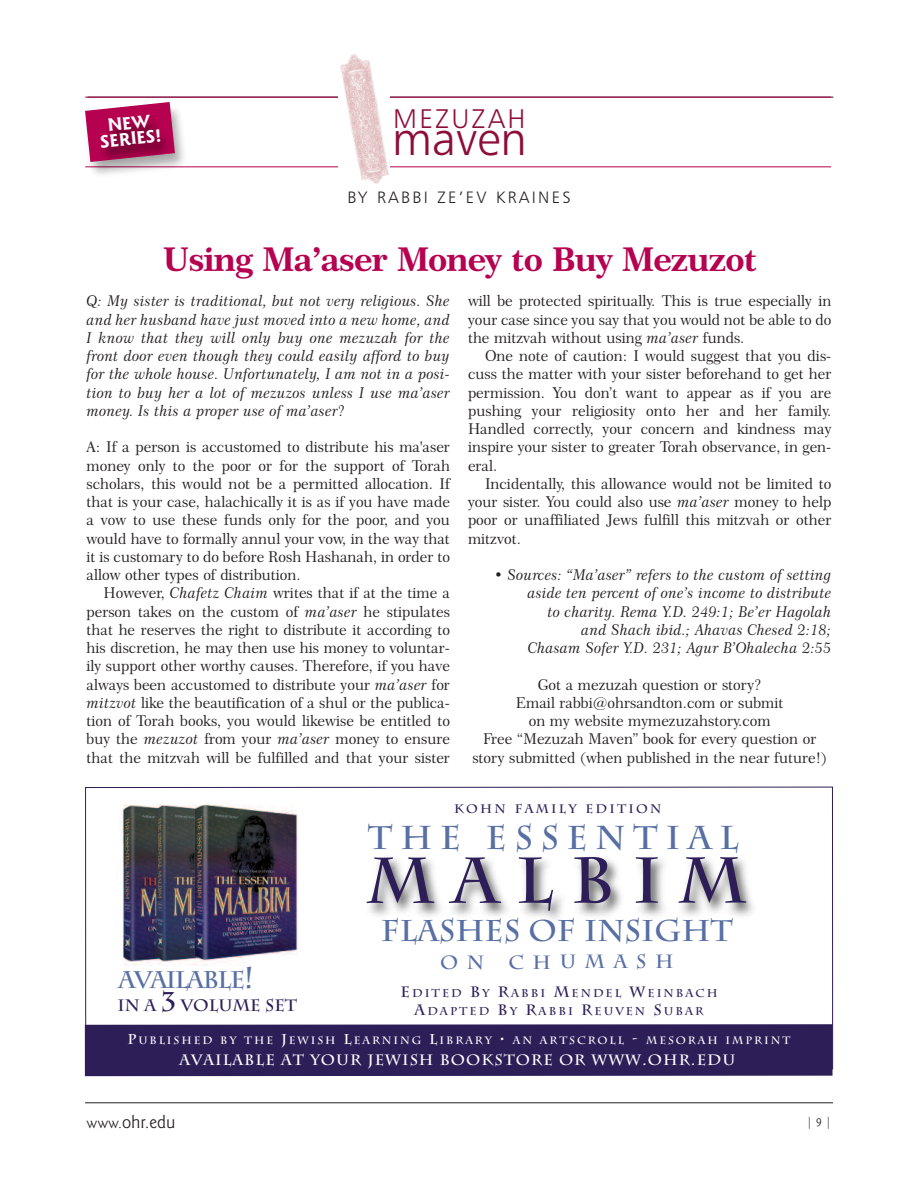
<style>
.page{position:relative;width:918px;height:1188px;background:#fff}
.page>*{position:absolute;margin:0;border:0;box-sizing:border-box;transform-origin:0 0}
.t1{font:700 64.5px "Charlemagne Std";letter-spacing:.27em;color:#2d1e58}
.t2{font:48px "Humanist 777 BT Light B";color:#8d0d3a}
.t3{font:33px "Century 751 BT Bold B";letter-spacing:-.03em;color:#b60150}
.t4{font:700 33px "Charlemagne Std";letter-spacing:.235em;color:#586fa4}
.t5{font:700 30px "Charlemagne Std";color:#586fa4}
.t6{font:27px "Humanist 777 BT Light B";letter-spacing:.085em;color:#8d0d3a}
.t7{font:700 24px "Charlemagne Std";letter-spacing:-.07em;color:#586fa4}
.t8{font:700 19.2px "Charlemagne Std";letter-spacing:.45em;color:#586fa4}
.t9{font:300 18px "Goudy Sans IT Cby BT";color:#231f20}
.t10{font:700 18px/15.6px "Goudy Sans IT Cby BT";color:#fff;text-align:center}
.t11{font:16.5px "Humanist 777 BT Light B";letter-spacing:.14em;color:#231f20}
.t12{font:700 16.5px "Charlemagne Std";color:#2d1e58}
.t13{font:15px/18.3px "Century 751 BT Roman No 2 B";color:#231f20;text-align:justify}
.t14{font:15px/18.3px "Century 751 BT No 2 Italic B";color:#231f20;text-align:justify}
.t15{font:700 15px "Charlemagne Std";letter-spacing:.07em;color:#fff}
.t16{font:700 12.3px "Charlemagne Std";letter-spacing:.18em;color:#2d1e58}
.t17{font:300 12px "Goudy Sans IT Cby BT";color:#231f20}
.t18{font:700 11.25px "Charlemagne Std";letter-spacing:.18em;color:#2d1e58}
.t19{font:700 10.65px "Charlemagne Std";letter-spacing:.18em;color:#fff}
.s1{font-family:"Century 751 BT No 2 Italic B"}
.s2{font-size:30.15px}
.s3{font-size:27px}
.s4{font-size:15px}
.s5{font-size:14.25px}
</style>
<div class="page">
<hr style="left:85px;top:167px;width:746px;height:1px;background:#b60150">
<hr style="left:85px;top:1103px;width:748px;height:1px;background:#231f20">
<hr style="left:87px;top:97px;width:746px;height:1px;background:#231f20">
<hr style="left:85px;top:97px;width:746px;height:1px;background:#b60150">
<img style="left:85px;top:96px;width:111px;height:79px">
<img style="left:339px;top:54px;width:50px;height:130px">
<div style="left:85px;top:1024px;width:748px;height:52px;background:#2d1e58"></div>
<img style="left:369px;top:857px;width:384px;height:63px">
<img style="left:122px;top:804px;width:176px;height:162px">
<p class="t10" style="left:98px;top:118px;width:63px;rotate:-6deg">NEW<br>SERIES!</p>
<h3 class="t6" style="left:393px;top:103px;width:134px">MEZUZAH</h3>
<h2 class="t2" style="left:392px;top:110px;width:137px">maven</h2>
<p class="t11" style="left:348px;top:188px;width:225px">BY RABBI ZE’EV KRAINES</p>
<h3 class="t3" style="left:163px;top:240px;width:596px">Using Ma’aser Money to Buy Mezuzot</h3>
<p class="t14" style="left:87px;top:292px;width:365px">Q: My sister is traditional, but not very religious. She and her husband have just moved into a new home, and I know that they will only buy one mezuzah for the front door even though they could easily afford to buy for the whole house. Unfortunately, I am not in a posi&shy;tion to buy her a lot of mezuzos unless I use ma’aser money. Is this a proper use of ma’aser?</p>
<p class="t13" style="left:87px;top:438px;width:365px">A: If a person is accustomed to distribute his ma'aser money only to the poor or for the support of Torah scholars, this would not be a permitted allocation. If that is your case, halachically it is as if you have made a vow to use these funds only for the poor, and you would have to formally annul your vow, in the way that it is customary to do before Rosh Hashanah, in order to allow other types of distribution.</p>
<p class="t13" style="left:87px;top:584px;width:365px;text-indent:17px">However, <span class="s1">Chafetz Chaim</span> writes that if at the time a person takes on the custom of <span class="s1">ma’aser</span> he stipulates that he reserves the right to distribute it according to his discretion, he may then use his money to voluntar&shy;ily support other worthy causes. Therefore, if you have always been accustomed to distribute your <span class="s1">ma’aser</span> for <span class="s1">mitzvot</span> like the beautification of a shul or the publica&shy;tion of Torah books, you would likewise be entitled to buy the <span class="s1">mezuzot</span> from your <span class="s1">ma’aser</span> money to ensure that the mitzvah will be fulfilled and that your sister</p>
<p class="t13" style="left:468px;top:292px;width:365px">will be protected spiritually. This is true especially in your case since you say that you would not be able to do the mitzvah without using <span class="s1">ma’aser</span> funds.</p>
<p class="t13" style="left:468px;top:347px;width:365px;text-indent:17px">One note of caution: I would suggest that you dis&shy;cuss the matter with your sister beforehand to get her permission. You don’t want to appear as if you are pushing your religiosity onto her and her family.<br>Handled correctly, your concern and kindness may inspire your sister to greater Torah observance, in gen&shy;eral.</p>
<p class="t13" style="left:468px;top:475px;width:365px;text-indent:17px">Incidentally, this allowance would not be limited to your sister. You could also use <span class="s1">ma’aser</span> money to help poor or unaffiliated Jews fulfill this mitzvah or other mitzvot.</p>
<p class="t14" style="left:494px;top:566px;width:339px;text-align:right">• Sources: “Ma’aser” refers to the custom of setting aside ten percent of one’s income to distribute<br>to charity. Rema Y.D. 249:1; Be’er Hagolah<br>and Shach ibid.; Ahavas Chesed 2:18;<br>Chasam Sofer Y.D. 231; Agur B’Ohalecha 2:55</p>
<p class="t13" style="left:472px;top:675px;width:356px;text-align:center">Got a mezuzah question or story?<br>Email rabbi@ohrsandton.com or submit<br>on my website mymezuzahstory.com<br>Free “Mezuzah Maven” book for every question or story submitted (when published in the near future!)</p>
<h3 class="t7" style="left:119px;top:966px;width:138px">AVAILABLE<span class="s2">!</span></h3>
<p class="t12" style="left:118px;top:996px;width:181px">IN A <span class="s3">3</span> VOLUME SET</p>
<p class="t16" style="left:454px;top:801px;width:209px">KOHN FAMILY EDITION</p>
<h3 class="t4" style="left:368px;top:818px;width:372px">THE ESSENTIAL</h3>
<h1 class="t1" style="left:367px;top:843px;width:382px">MALBIM</h1>
<h3 class="t5" style="left:381px;top:913px;width:354px">FLASHES OF INSIGHT</h3>
<p class="t8" style="left:440px;top:951px;width:46px">O N</p>
<p class="t8" style="left:509px;top:951px;width:167px">CHUMASH</p>
<p class="t18" style="left:400px;top:986px;width:319px"><span class="s4">E</span>DITED <span class="s4">B</span>Y <span class="s4">R</span>ABBI <span class="s4">M</span>ENDEL <span class="s4">W</span>EINBACH</p>
<p class="t18" style="left:415px;top:1004px;width:290px"><span class="s4">A</span>DAPTED <span class="s4">B</span>Y <span class="s4">R</span>ABBI <span class="s4">R</span>EUVEN <span class="s4">S</span>UBAR</p>
<p class="t19" style="left:127px;top:1034px;width:664px"><span class="s5">P</span>UBLISHED BY THE <span class="s5">J</span>EWISH <span class="s5">L</span>EARNING <span class="s5">L</span>IBRARY <span class="s5">•</span> AN ARTSCROLL <span class="s5">-</span> MESORAH IMPRINT</p>
<p class="t15" style="left:179px;top:1051px;width:557px">AVAILABLE AT YOUR JEWISH BOOKSTORE OR WWW.OHR.EDU</p>
<p class="t9" style="left:87px;top:1111px;width:90px"><span class="s4">www.</span>ohr.edu</p>
<p class="t17" style="left:806px;top:1115px;width:27px">|9|</p>
</div>
